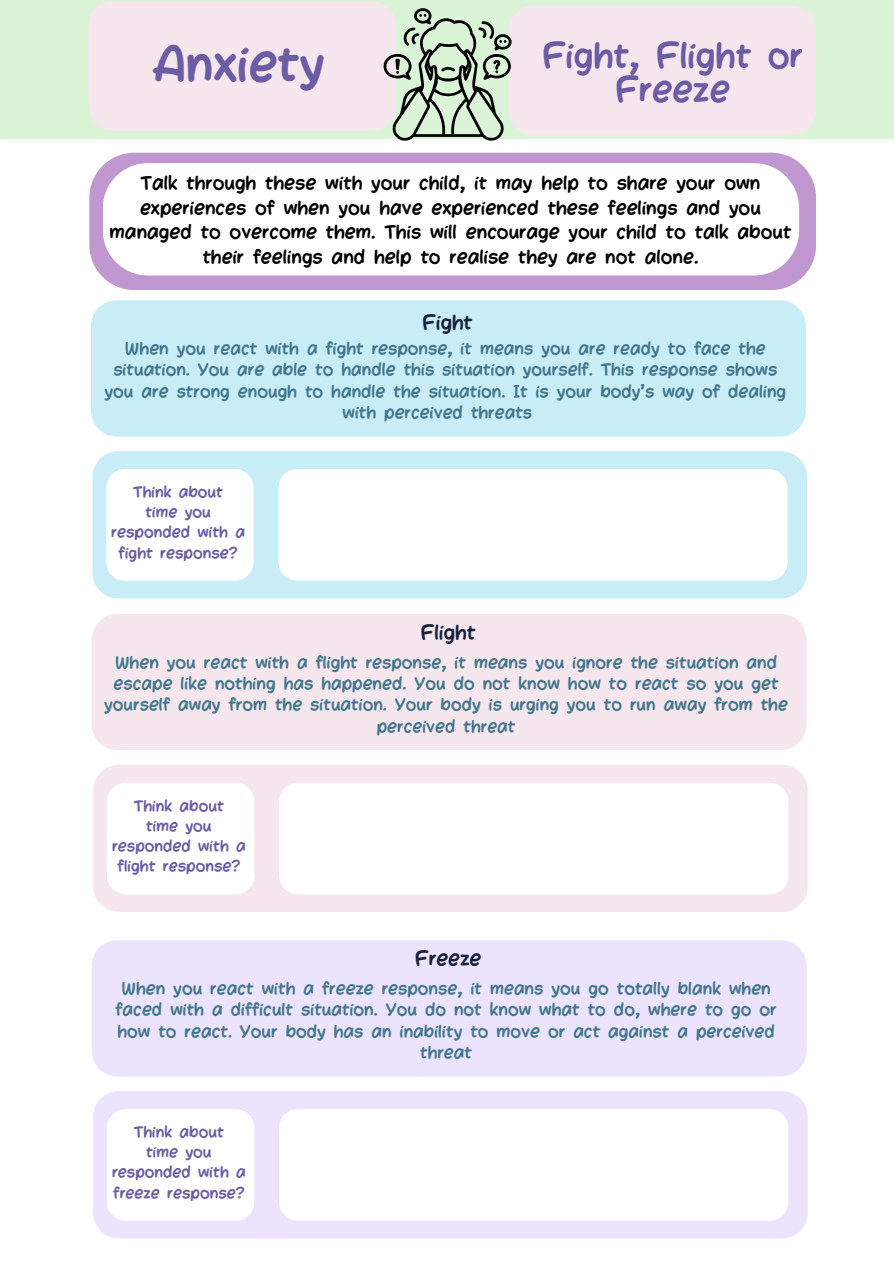
<style>
.page{position:relative;width:894px;height:1264px;background:#fff}
.page>*{position:absolute;margin:0;border:0;box-sizing:border-box;transform-origin:0 0}
.t1{font:46.5px "Mulled Wine Season";color:#6b5ca5}
.t2{font:33px/33.8px "Mulled Wine Season";color:#6b5ca5;text-align:center}
.t3{font:19.05px "Mulled Wine Season";color:#16213d}
.t4{font:17.7px/24.8px "Mulled Wine Season";color:#000;text-align:center}
.t5{font:16.05px/21.3px "Mulled Wine Season";color:#43778d;text-align:center}
.t6{font:14.55px/20.2px "Mulled Wine Season";color:#6b5ca5;text-align:center}
</style>
<div class="page">
<div style="left:0;top:0;width:893px;height:139px;background:#dbf4d7"></div>
<div style="left:88px;top:1px;width:308px;height:130px;background:#f6e7ee;border-radius:24px"></div>
<div style="left:508px;top:6px;width:307px;height:129px;background:#f6e7ee;border-radius:24px"></div>
<div style="left:91px;top:300px;width:714px;height:136px;background:#c9edf7;border-radius:26px"></div>
<div style="left:92px;top:451px;width:714px;height:147px;background:#c9edf7;border-radius:26px"></div>
<div style="left:106px;top:469px;width:147px;height:111px;background:#fff;border-radius:19px"></div>
<div style="left:278px;top:469px;width:509px;height:111px;background:#fff;border-radius:19px"></div>
<div style="left:92px;top:614px;width:714px;height:136px;background:#f6e7ee;border-radius:26px"></div>
<div style="left:93px;top:764px;width:714px;height:148px;background:#f6e7ee;border-radius:26px"></div>
<div style="left:107px;top:782px;width:147px;height:112px;background:#fff;border-radius:19px"></div>
<div style="left:279px;top:782px;width:509px;height:112px;background:#fff;border-radius:19px"></div>
<div style="left:92px;top:940px;width:714px;height:136px;background:#ece3ff;border-radius:26px"></div>
<div style="left:93px;top:1091px;width:714px;height:147px;background:#ece3ff;border-radius:26px"></div>
<div style="left:107px;top:1109px;width:147px;height:111px;background:#fff;border-radius:19px"></div>
<div style="left:279px;top:1109px;width:509px;height:111px;background:#fff;border-radius:19px"></div>
<div style="left:89px;top:153px;width:726px;height:137px;background:#c197d2;border-radius:45px"></div>
<div style="left:103px;top:163px;width:695px;height:112px;background:#fff;border-radius:45px"></div>
<svg style="left:379px;top:8px;width:132px;height:133px;background:#b2c1af"></svg>
<h1 class="t1" style="left:152px;top:33px;width:174px">Anxiety</h1>
<h2 class="t2" style="left:542px;top:40px;width:262px">Fight, Flight or<br>Freeze</h2>
<p class="t4" style="left:110px;top:171px;width:683px">Talk through these with your child, it may help to share your own experiences of when you have experienced these feelings and you managed to overcome them. This will encourage your child to talk about their feelings and help to realise they are not alone.</p>
<h3 class="t3" style="left:422px;top:309px;width:52px">Fight</h3>
<p class="t5" style="left:125px;top:338px;width:642px">When you react with a fight response, it means you are ready to face the</p>
<p class="t5" style="left:113px;top:360px;width:665px">situation. You are able to handle this situation yourself. This response shows</p>
<p class="t5" style="left:104px;top:381px;width:683px">you are strong enough to handle the situation. It is your body’s way of dealing</p>
<p class="t5" style="left:342px;top:403px;width:191px">with perceived threats</p>
<h3 class="t6" style="left:111px;top:482px;width:135px">Think about<br>time you responded with a fight response?</h3>
<p class="t3" style="left:421px;top:620px;width:56px">Flight</p>
<p class="t5" style="left:104px;top:652px;width:685px">When you react with a flight response, it means you ignore the situation and escape like nothing has happened. You do not know how to react so you get yourself away from the situation. Your body is urging you to run away from the perceived threat</p>
<h3 class="t6" style="left:112px;top:796px;width:135px">Think about<br>time you responded with a flight response?</h3>
<p class="t3" style="left:415px;top:946px;width:68px">Freeze</p>
<p class="t5" style="left:115px;top:978px;width:662px">When you react with a freeze response, it means you go totally blank when faced with a difficult situation. You do not know what to do, where to go or how to react. Your body has an inability to move or act against a perceived threat</p>
<h3 class="t6" style="left:112px;top:1122px;width:135px">Think about<br>time you responded with a freeze response?</h3>
</div>
